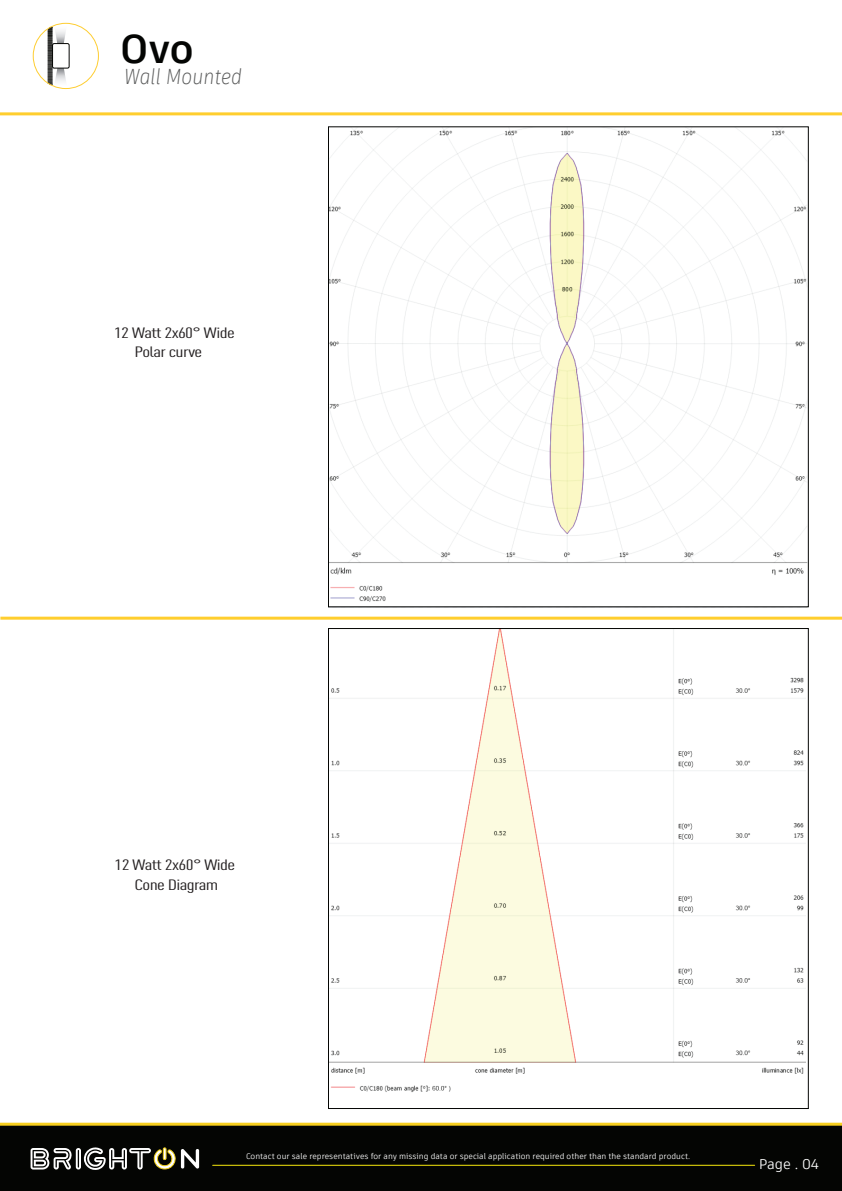
<style>
.page{position:relative;width:842px;height:1191px;background:#fff}
.page>*{position:absolute;margin:0;border:0;box-sizing:border-box;transform-origin:0 0}
.t1{font:700 40px "Artifakt Element";color:#040503}
.t2{font:italic 300 21px "Artifakt Element";color:#595a5a;scale:.86 1}
.t3{font:14.8px/19.8px "DIN Cond";letter-spacing:-.03em;color:#231f20;text-align:center;scale:1.48 1}
.t4{font:14px "Artifakt Element";color:#fff}
.t5{font:8px "Artifakt Element";color:#fff}
</style>
<div class="page">
<img style="left:328px;top:128px;width:481px;height:480px">
<img style="left:330px;top:630px;width:476px;height:462px">
<hr style="left:0;top:616px;width:842px;height:3px;background:#ffce2e">
<div style="left:0;top:1125px;width:842px;height:66px;background:#040503"></div>
<hr style="left:213px;top:1164px;width:542px;height:1px;background:#f7e80c">
<hr style="left:0;top:1122px;width:842px;height:3px;background:#f7cf1f">
<hr style="left:0;top:112px;width:842px;height:3px;background:#ffce2e">
<svg style="left:48px;top:23px;width:19px;height:65px"></svg>
<div style="left:33px;top:23px;width:66px;height:66px;border:1px solid #fecd31;border-radius:50%"></div>
<div style="left:52px;top:43px;width:17px;height:25px;border:1px solid #040503;border-radius:2px"></div>
<svg style="left:31px;top:1147px;width:168px;height:23px"></svg>
<h1 class="t1" style="left:120px;top:21px;width:75px">Ovo</h1>
<h2 class="t2" style="left:124px;top:62px;width:139px">Wall Mounted</h2>
<h3 class="t3" style="left:114px;top:322px;width:83px">12 Watt 2x60° Wide</h3>
<h3 class="t3" style="left:135px;top:341px;width:47px">Polar curve</h3>
<h3 class="t3" style="left:115px;top:854px;width:83px">12 Watt 2x60° Wide<br>Cone Diagram</h3>
<p class="t5" style="left:246px;top:1150px;width:446px">Contact our sale representatives for any missing data or special application required other than the standard product.</p>
<h3 class="t4" style="left:759px;top:1154px;width:62px">Page . 04</h3>
</div>
